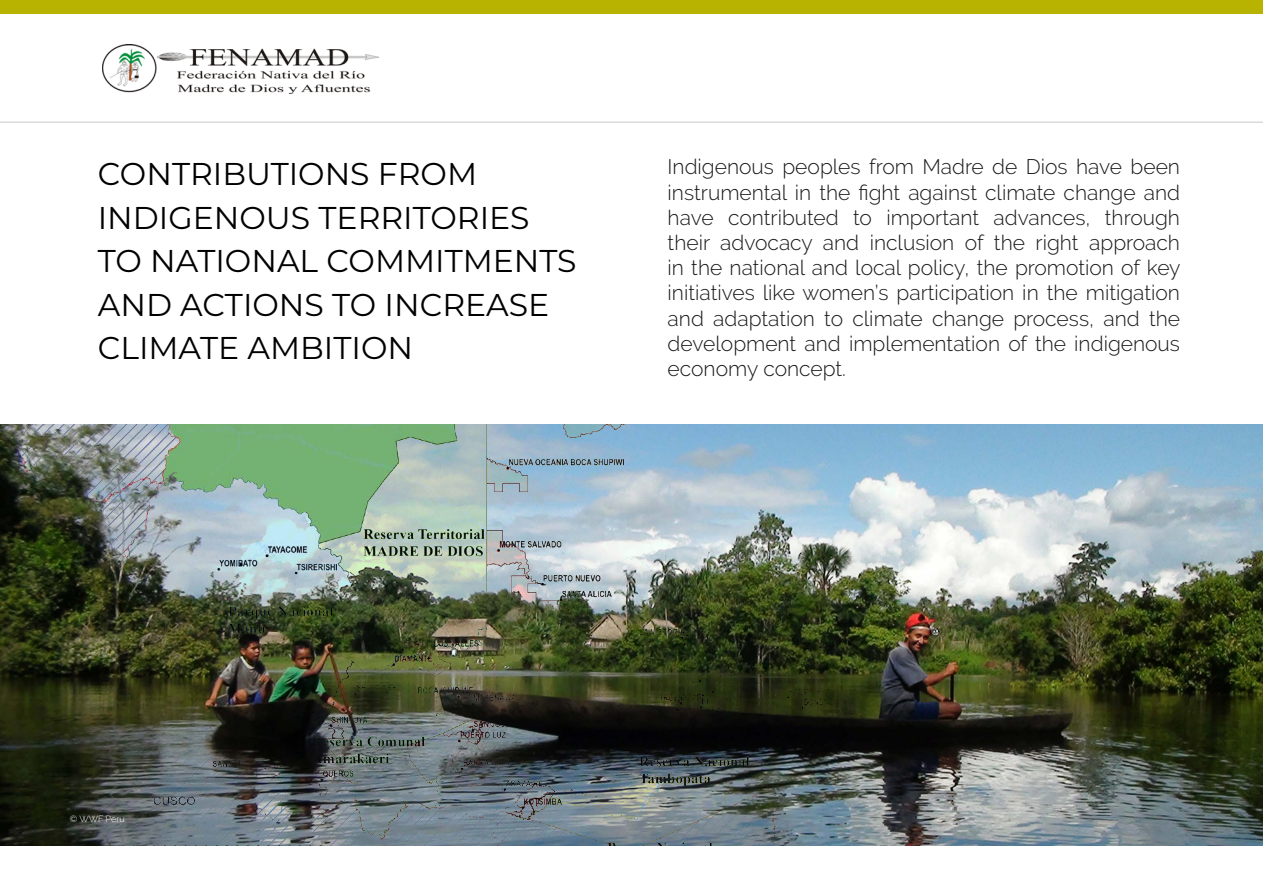
<style>
.page{position:relative;width:1263px;height:893px;background:#fff}
.page>*{position:absolute;margin:0;border:0;box-sizing:border-box;transform-origin:0 0}
.t1{font:31.5px/43.5px "Montserrat";color:#000}
.t2{font:300 21px/25.2px "Raleway";color:#191919;text-align:justify}
.t3{font:300 9px "Raleway";color:#fff}
</style>
<div class="page">
<img style="left:895px;top:424px;width:368px;height:421px">
<img style="left:102px;top:45px;width:276px;height:49px">
<div style="left:0;top:0;width:1263px;height:14px;background:#b8b200"></div>
<hr style="left:0;top:121px;width:1263px;height:2px;background:#dbdbdb">
<img style="left:0;top:424px;width:895px;height:421px">
<h1 class="t1" style="left:98px;top:151px;width:480px">CONTRIBUTIONS FROM<br>INDIGENOUS TERRITORIES<br>TO NATIONAL COMMITMENTS<br>AND ACTIONS TO INCREASE<br>CLIMATE AMBITION</h1>
<p class="t2" style="left:668px;top:154px;width:514px">Indigenous peoples from Madre de Dios have been instrumental in the fight against climate change and have contributed to important advances, through their advocacy and inclusion of the right approach in the national and local policy, the promotion of key initiatives like women’s participation in the mitigation and adaptation to climate change process, and the development and implementation of the indigenous economy concept.</p>
<p class="t3" style="left:70px;top:813px;width:56px">© WWF Peru</p>
</div>
